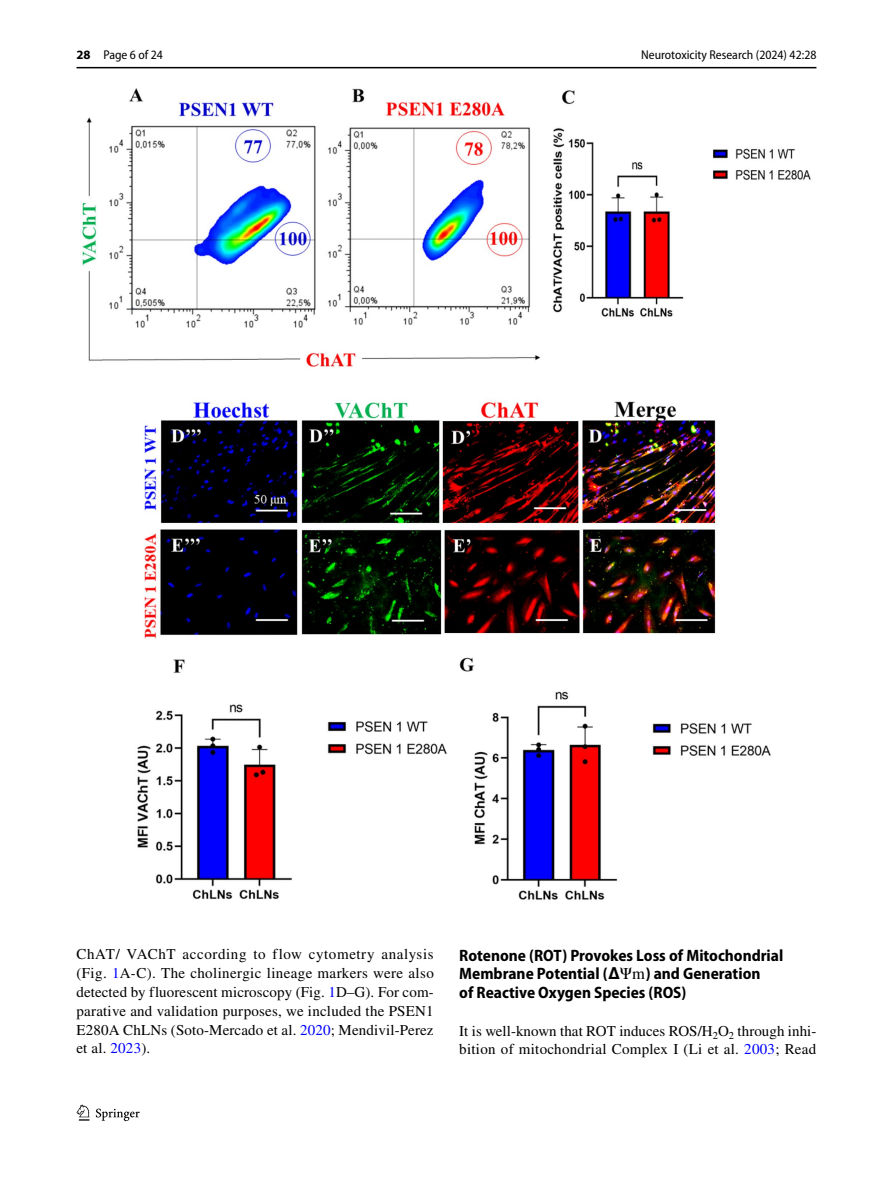
<style>
.page{position:relative;width:893px;height:1187px;background:#fff}
.page>*{position:absolute;margin:0;border:0;box-sizing:border-box;transform-origin:0 0}
.t1{font:700 semi-condensed 16.5px/18.8px "Myriad Pro";color:#000}
.t2{font:15px/18.8px "STIX";letter-spacing:.01em;color:#000;text-align:justify}
.t3{font:semi-condensed 12.75px "Myriad Pro";color:#000}
.s1{font-weight:700;font-stretch:normal}
.s2{color:#00f}
.s3{font-family:"HV Math Bold Italic 2";font-weight:400;font-stretch:normal}
.s4{font-family:"STIX Math Regular 42";font-weight:400;font-stretch:normal}
</style>
<div class="page">
<hr style="left:77px;top:67px;width:739px;height:1px;background:#000">
<svg style="left:77px;top:1104px;width:12px;height:16px"></svg>
<svg style="left:96px;top:1108px;width:44px;height:12px"></svg>
<img style="left:81px;top:88px;width:730px;height:812px">
<p class="t3" style="left:77px;top:48px;width:88px"><span class="s1">28</span> Page 6 of 24</p>
<p class="t3" style="left:641px;top:48px;width:177px">Neurotoxicity Research (2024) 42:28</p>
<p class="t2" style="left:77px;top:946px;width:359px">ChAT/ VAChT according to flow cytometry analysis (Fig. <span class="s2">1</span>A-C). The cholinergic lineage markers were also detected by fluorescent microscopy (Fig. <span class="s2">1</span>D–G). For com&shy;parative and validation purposes, we included the PSEN1<br>E280A ChLNs (Soto-Mercado et al. <span class="s2">2020</span>; Mendivil-Perez et al. <span class="s2">2023</span>).</p>
<p class="t1" style="left:459px;top:945px;width:326px">Rotenone (ROT) Provokes Loss of Mitochondrial<br>Membrane Potential (<span class="s3">1</span><span class="s4">Ψm</span>) and Generation<br>of Reactive Oxygen Species (ROS)</p>
<p class="t2" style="left:459px;top:1022px;width:359px">It is well-known that ROT induces ROS/H<sub>2</sub>O<sub>2</sub> through inhi&shy;bition of mitochondrial Complex I (Li et al. <span class="s2">2003</span>; Read</p>
</div>
